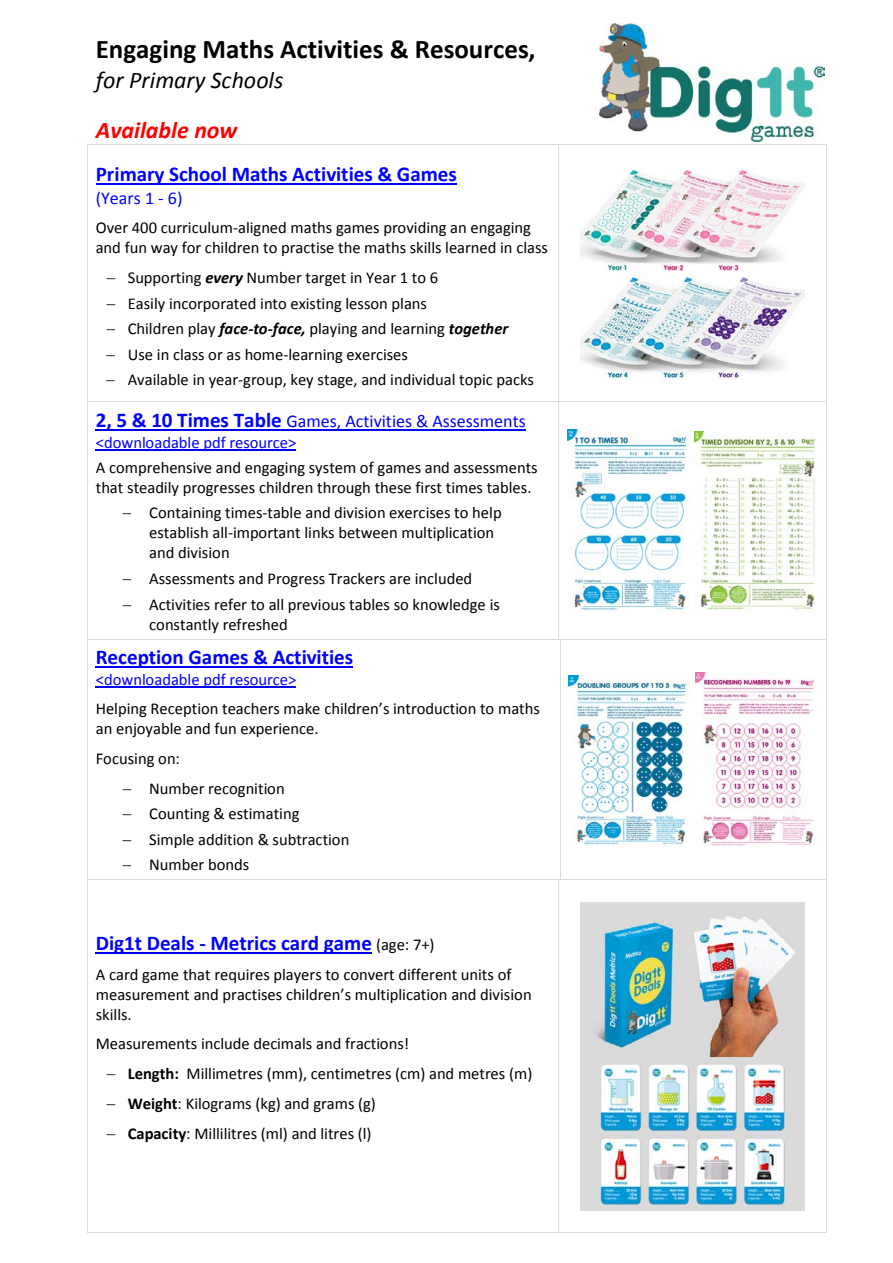
<style>
.page{position:relative;width:893px;height:1263px;background:#fff}
.page>*{position:absolute;margin:0;border:0;box-sizing:border-box;transform-origin:0 0}
.t1{font:700 27px "Calibri";color:#000}
.t2{font:italic 24px "Calibri";color:#000}
.t3{font:italic 700 24px "Calibri";color:#f00}
.t4{font:700 21px "Calibri";color:#00f}
.t5{font:18px "Calibri";color:#00f}
.t6{font:16.5px/20.1px "Calibri";color:#000}
.t7{font:16.5px "Calibri";letter-spacing:-.005em;color:#00f}
.s1{font-weight:700;font-style:italic}
.s2{font-weight:700;font-size:21px}
.s3{font-weight:400;font-size:16.5px;color:#000}
.s4{font-weight:700}
</style>
<div class="page">
<hr style="left:96px;top:183px;width:361px;height:2px;background:#00f">
<img style="left:581px;top:167px;width:224px;height:212px">
<hr style="left:88px;top:145px;width:471px;height:1px;background:#dadada">
<hr style="left:559px;top:145px;width:267px;height:1px;background:#dadada">
<hr style="left:87px;top:145px;width:1px;height:256px;background:#dadada">
<hr style="left:559px;top:145px;width:1px;height:256px;background:#dadada">
<hr style="left:826px;top:145px;width:1px;height:256px;background:#dadada">
<hr style="left:96px;top:429px;width:430px;height:1px;background:#00f">
<hr style="left:96px;top:450px;width:200px;height:1px;background:#00f">
<img style="left:568px;top:430px;width:122px;height:181px">
<img style="left:695px;top:431px;width:121px;height:179px">
<hr style="left:88px;top:401px;width:471px;height:1px;background:#dadada">
<hr style="left:559px;top:401px;width:267px;height:1px;background:#dadada">
<hr style="left:87px;top:402px;width:1px;height:237px;background:#dadada">
<hr style="left:559px;top:402px;width:1px;height:237px;background:#dadada">
<hr style="left:826px;top:402px;width:1px;height:237px;background:#dadada">
<hr style="left:96px;top:666px;width:257px;height:2px;background:#00f">
<hr style="left:96px;top:687px;width:200px;height:1px;background:#00f">
<img style="left:568px;top:676px;width:119px;height:169px">
<img style="left:695px;top:673px;width:119px;height:173px">
<hr style="left:88px;top:639px;width:471px;height:1px;background:#dadada">
<hr style="left:561px;top:639px;width:265px;height:1px;background:#dadada">
<hr style="left:87px;top:640px;width:1px;height:239px;background:#dadada">
<hr style="left:560px;top:640px;width:1px;height:239px;background:#dadada">
<hr style="left:826px;top:640px;width:1px;height:239px;background:#dadada">
<hr style="left:96px;top:952px;width:276px;height:1px;background:#00f">
<img style="left:580px;top:902px;width:225px;height:308px">
<hr style="left:88px;top:879px;width:471px;height:1px;background:#dadada">
<hr style="left:561px;top:879px;width:265px;height:1px;background:#dadada">
<hr style="left:87px;top:880px;width:1px;height:352px;background:#dadada">
<hr style="left:88px;top:1232px;width:471px;height:1px;background:#dadada">
<hr style="left:559px;top:880px;width:1px;height:352px;background:#dadada">
<hr style="left:559px;top:1232px;width:267px;height:1px;background:#dadada">
<hr style="left:826px;top:880px;width:1px;height:352px;background:#dadada">
<img style="left:600px;top:23px;width:224px;height:118px">
<p class="t1" style="left:96px;top:32px;width:441px">Engaging Maths Activities &amp; Resources,</p>
<p class="t2" style="left:96px;top:63px;width:189px">for Primary Schools</p>
<p class="t3" style="left:96px;top:115px;width:143px">Available now</p>
<p class="t4" style="left:96px;top:161px;width:363px">Primary School Maths Activities &amp; Games</p>
<p class="t5" style="left:96px;top:186px;width:88px">(Years 1 - 6)</p>
<p class="t6" style="left:96px;top:218px;width:454px">Over 400 curriculum-aligned maths games providing an engaging and fun way for children to practise the maths skills learned in class</p>
<p class="t6" style="left:106px;top:268px;width:333px">− Supporting <span class="s1">every</span> Number target in Year 1 to 6</p>
<p class="t6" style="left:106px;top:293px;width:322px">− Easily incorporated into existing lesson plans</p>
<p class="t6" style="left:106px;top:319px;width:403px">− Children play <span class="s1">face-to-face,</span> playing and learning <span class="s1">together</span></p>
<p class="t6" style="left:106px;top:345px;width:303px">− Use in class or as home-learning exercises</p>
<p class="t6" style="left:106px;top:370px;width:429px">− Available in year-group, key stage, and individual topic packs</p>
<p class="t5" style="left:96px;top:409px;width:432px"><span class="s2">2, 5 &amp; 10 Times Table</span> Games, Activities &amp; Assessments</p>
<p class="t7" style="left:96px;top:432px;width:202px">&lt;downloadable pdf resource&gt;</p>
<p class="t6" style="left:96px;top:457px;width:444px">A comprehensive and engaging system of games and assessments that steadily progresses children through these first times tables.</p>
<p class="t6" style="left:149px;top:503px;width:354px;text-indent:-27px">− Containing times-table and division exercises to help establish all-important links between multiplication and division</p>
<p class="t6" style="left:123px;top:568px;width:351px">− Assessments and Progress Trackers are included</p>
<p class="t6" style="left:149px;top:594px;width:352px;text-indent:-27px">− Activities refer to all previous tables so knowledge is constantly refreshed</p>
<p class="t4" style="left:96px;top:644px;width:259px">Reception Games &amp; Activities</p>
<p class="t7" style="left:96px;top:669px;width:202px">&lt;downloadable pdf resource&gt;</p>
<p class="t6" style="left:96px;top:699px;width:446px">Helping Reception teachers make children’s introduction to maths an enjoyable and fun experience.</p>
<p class="t6" style="left:96px;top:748px;width:86px">Focusing on:</p>
<p class="t6" style="left:123px;top:778px;width:164px">− Number recognition</p>
<p class="t6" style="left:123px;top:804px;width:178px">− Counting &amp; estimating</p>
<p class="t6" style="left:123px;top:829px;width:228px">− Simple addition &amp; subtraction</p>
<p class="t6" style="left:123px;top:855px;width:128px">− Number bonds</p>
<p class="t4" style="left:96px;top:929px;width:340px">Dig1t Deals - Metrics card game <span class="s3">(age: 7+)</span></p>
<p class="t6" style="left:96px;top:964px;width:437px">A card game that requires players to convert different units of measurement and practises children’s multiplication and division skills.</p>
<p class="t6" style="left:96px;top:1034px;width:315px">Measurements include decimals and fractions!</p>
<p class="t6" style="left:106px;top:1064px;width:428px">− <span class="s4">Length:</span> Millimetres (mm), centimetres (cm) and metres (m)</p>
<p class="t6" style="left:106px;top:1094px;width:271px">− <span class="s4">Weight</span>: Kilograms (kg) and grams (g)</p>
<p class="t6" style="left:106px;top:1124px;width:267px">− <span class="s4">Capacity</span>: Millilitres (ml) and litres (l)</p>
</div>
